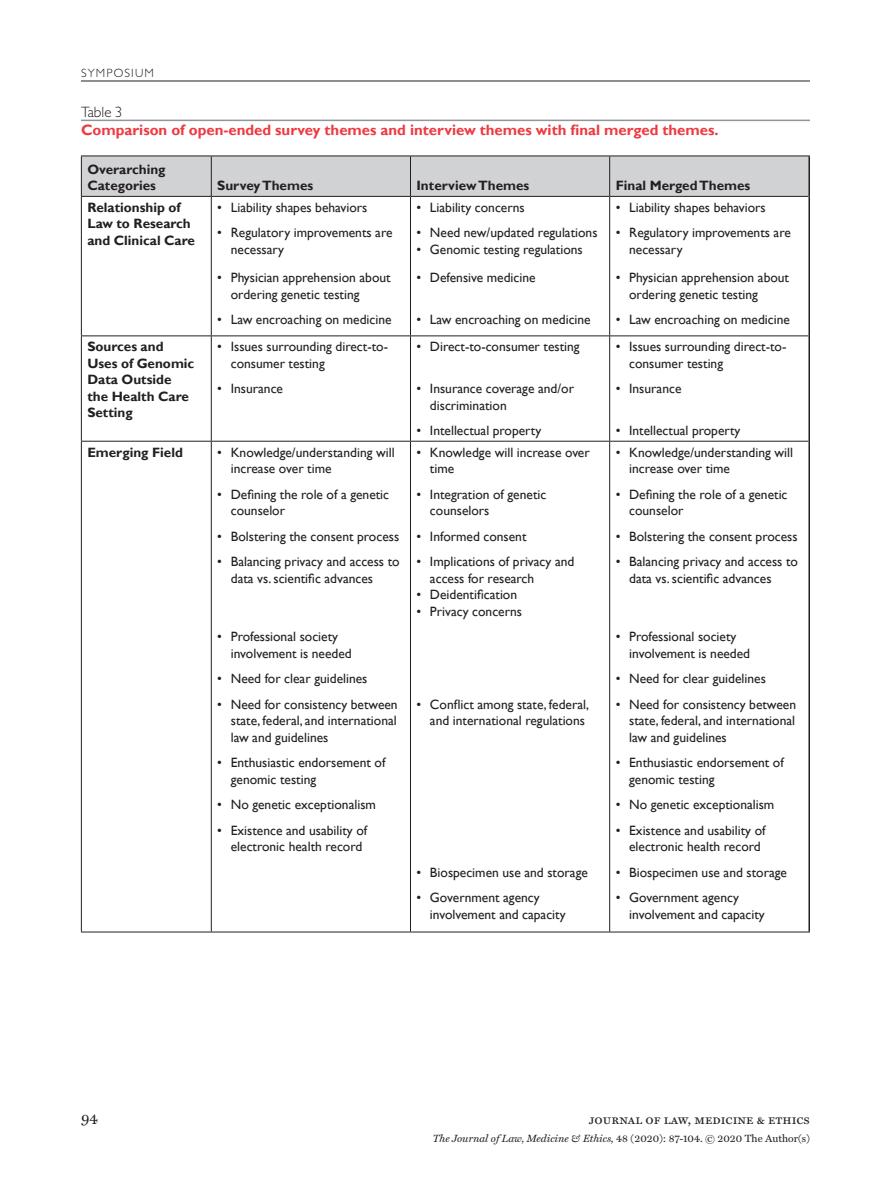
<style>
.page{position:relative;width:891px;height:1188px;background:#fff}
.page>*{position:absolute;margin:0;border:0;box-sizing:border-box;transform-origin:0 0}
.table_head{font:700 15px "Gill Sans";color:#ee3a41}
.table_slug{font:300 15px "Gill Sans MT Std";color:#231f20}
.t1{font:15px "Miller Text";color:#231f20}
.t2{font:13.5px/16.5px "Gill Sans";color:#231f20}
.table_body{font:700 13.5px/16.5px "Gill Sans";color:#231f20}
.t3{font:13.5px "Miller Text Roman SC";color:#231f20}
.t4{font:300 12px "Gill Sans MT Std";letter-spacing:.1em;color:#231f20}
.t5{font:10.5px "Miller Text";color:#231f20}
.s1{font-style:italic}
</style>
<div class="page">
<hr style="left:81px;top:81px;width:729px;height:1px;background:#231f20">
<div style="left:82px;top:157px;width:726px;height:39px;background:#d1d2d4"></div>
<hr style="left:808px;top:156px;width:2px;height:40px;background:#231f20">
<hr style="left:808px;top:196px;width:2px;height:140px;background:#231f20">
<hr style="left:808px;top:336px;width:2px;height:105px;background:#231f20">
<hr style="left:808px;top:441px;width:2px;height:491px;background:#231f20">
<hr style="left:81px;top:156px;width:130px;height:1px;background:#231f20">
<hr style="left:81px;top:156px;width:1px;height:40px;background:#231f20">
<hr style="left:211px;top:156px;width:199px;height:1px;background:#231f20">
<hr style="left:211px;top:156px;width:1px;height:40px;background:#231f20">
<hr style="left:410px;top:156px;width:200px;height:1px;background:#231f20">
<hr style="left:410px;top:156px;width:1px;height:40px;background:#231f20">
<hr style="left:610px;top:156px;width:200px;height:1px;background:#231f20">
<hr style="left:609px;top:156px;width:1px;height:40px;background:#231f20">
<hr style="left:81px;top:196px;width:130px;height:1px;background:#231f20">
<hr style="left:81px;top:197px;width:1px;height:139px;background:#231f20">
<hr style="left:211px;top:196px;width:199px;height:1px;background:#231f20">
<hr style="left:211px;top:197px;width:1px;height:139px;background:#231f20">
<hr style="left:410px;top:196px;width:200px;height:1px;background:#231f20">
<hr style="left:410px;top:197px;width:1px;height:139px;background:#231f20">
<hr style="left:610px;top:196px;width:198px;height:1px;background:#231f20">
<hr style="left:609px;top:197px;width:1px;height:139px;background:#231f20">
<hr style="left:81px;top:336px;width:130px;height:1px;background:#231f20">
<hr style="left:81px;top:336px;width:1px;height:105px;background:#231f20">
<hr style="left:211px;top:336px;width:199px;height:1px;background:#231f20">
<hr style="left:211px;top:336px;width:1px;height:105px;background:#231f20">
<hr style="left:410px;top:336px;width:200px;height:1px;background:#231f20">
<hr style="left:410px;top:336px;width:1px;height:105px;background:#231f20">
<hr style="left:610px;top:336px;width:198px;height:1px;background:#231f20">
<hr style="left:609px;top:336px;width:1px;height:105px;background:#231f20">
<hr style="left:81px;top:441px;width:130px;height:1px;background:#231f20">
<hr style="left:81px;top:442px;width:1px;height:490px;background:#231f20">
<hr style="left:211px;top:441px;width:199px;height:1px;background:#231f20">
<hr style="left:211px;top:442px;width:1px;height:490px;background:#231f20">
<hr style="left:410px;top:441px;width:200px;height:1px;background:#231f20">
<hr style="left:410px;top:442px;width:1px;height:490px;background:#231f20">
<hr style="left:610px;top:441px;width:198px;height:1px;background:#231f20">
<hr style="left:609px;top:442px;width:1px;height:490px;background:#231f20">
<hr style="left:81px;top:932px;width:130px;height:1px;background:#231f20">
<hr style="left:211px;top:932px;width:199px;height:1px;background:#231f20">
<hr style="left:410px;top:932px;width:200px;height:1px;background:#231f20">
<hr style="left:610px;top:932px;width:200px;height:1px;background:#231f20">
<hr style="left:81px;top:120px;width:729px;height:1px;background:#939598">
<p class="t4" style="left:81px;top:66px;width:75px">SYMPOSIUM</p>
<p class="table_slug" style="left:81px;top:103px;width:43px">Table 3</p>
<p class="table_head" style="left:81px;top:121px;width:639px">Comparison of open-ended survey themes and interview themes with final merged themes.</p>
<p class="table_body" style="left:87px;top:161px;width:80px">Overarching</p>
<p class="table_body" style="left:87px;top:178px;width:70px">Categories</p>
<p class="table_body" style="left:217px;top:178px;width:97px">Survey Themes</p>
<p class="table_body" style="left:416px;top:178px;width:114px">Interview Themes</p>
<p class="table_body" style="left:616px;top:178px;width:136px">Final Merged Themes</p>
<p class="table_body" style="left:87px;top:199px;width:109px">Relationship of<br>Law to Research and Clinical Care</p>
<p class="t2" style="left:217px;top:199px;width:152px">• Liability shapes behaviors</p>
<p class="t2" style="left:416px;top:199px;width:110px">• Liability concerns</p>
<p class="t2" style="left:416px;top:225px;width:183px">• Need new/updated regulations</p>
<p class="t2" style="left:416px;top:241px;width:168px">• Genomic testing regulations</p>
<p class="t2" style="left:416px;top:270px;width:121px">• Defensive medicine</p>
<p class="t2" style="left:416px;top:312px;width:176px">• Law encroaching on medicine</p>
<p class="t2" style="left:616px;top:199px;width:152px">• Liability shapes behaviors</p>
<p class="t2" style="left:629px;top:225px;width:163px;text-indent:-14px">• Regulatory improvements are necessary</p>
<p class="t2" style="left:629px;top:270px;width:161px;text-indent:-14px">• Physician apprehension about ordering genetic testing</p>
<p class="t2" style="left:616px;top:312px;width:176px">• Law encroaching on medicine</p>
<p class="t2" style="left:231px;top:225px;width:163px;text-indent:-14px">• Regulatory improvements are necessary</p>
<p class="t2" style="left:231px;top:270px;width:161px;text-indent:-14px">• Physician apprehension about ordering genetic testing</p>
<p class="t2" style="left:217px;top:312px;width:176px">• Law encroaching on medicine</p>
<p class="table_body" style="left:87px;top:339px;width:108px">Sources and<br>Uses of Genomic<br>Data Outside the Health Care<br>Setting</p>
<p class="t2" style="left:231px;top:339px;width:159px;text-indent:-14px">• Issues surrounding direct-to&shy;consumer testing</p>
<p class="t2" style="left:217px;top:381px;width:67px">• Insurance</p>
<p class="table_body" style="left:87px;top:444px;width:97px">Emerging Field</p>
<p class="t2" style="left:231px;top:444px;width:165px;text-indent:-14px">• Knowledge/understanding will increase over time</p>
<p class="t2" style="left:231px;top:486px;width:160px;text-indent:-14px">• Defining the role of a genetic counselor</p>
<p class="t2" style="left:217px;top:528px;width:183px">• Bolstering the consent process</p>
<p class="t2" style="left:231px;top:553px;width:170px;text-indent:-14px">• Balancing privacy and access to data vs. scientific advances</p>
<p class="t2" style="left:231px;top:628px;width:122px;text-indent:-14px">• Professional society involvement is needed</p>
<p class="t2" style="left:217px;top:670px;width:152px">• Need for clear guidelines</p>
<p class="t2" style="left:231px;top:696px;width:168px;text-align:justify;text-indent:-14px">• Need for consistency between state, federal, and international law and guidelines</p>
<p class="t2" style="left:231px;top:754px;width:156px;text-indent:-14px">• Enthusiastic endorsement of genomic testing</p>
<p class="t2" style="left:217px;top:796px;width:160px">• No genetic exceptionalism</p>
<p class="t2" style="left:231px;top:822px;width:138px;text-indent:-14px">• Existence and usability of electronic health record</p>
<p class="t2" style="left:416px;top:339px;width:165px">• Direct-to-consumer testing</p>
<p class="t2" style="left:430px;top:381px;width:146px;text-indent:-14px">• Insurance coverage and/or discrimination</p>
<p class="t2" style="left:416px;top:423px;width:126px">• Intellectual property</p>
<p class="t2" style="left:430px;top:444px;width:161px;text-indent:-14px">• Knowledge will increase over time</p>
<p class="t2" style="left:430px;top:486px;width:118px;text-indent:-14px">• Integration of genetic counselors</p>
<p class="t2" style="left:416px;top:528px;width:112px">• Informed consent</p>
<p class="t2" style="left:430px;top:553px;width:146px;text-indent:-14px">• Implications of privacy and access for research</p>
<p class="t2" style="left:416px;top:586px;width:102px">• Deidentification</p>
<p class="t2" style="left:416px;top:603px;width:107px">• Privacy concerns</p>
<p class="t2" style="left:416px;top:696px;width:174px;text-align:right">• Conflict among state, federal, and international regulations</p>
<p class="t2" style="left:416px;top:864px;width:173px">• Biospecimen use and storage</p>
<p class="t2" style="left:430px;top:889px;width:137px;text-indent:-14px">• Government agency involvement and capacity</p>
<p class="t2" style="left:629px;top:339px;width:159px;text-indent:-14px">• Issues surrounding direct-to&shy;consumer testing</p>
<p class="t2" style="left:616px;top:381px;width:67px">• Insurance</p>
<p class="t2" style="left:616px;top:423px;width:126px">• Intellectual property</p>
<p class="t2" style="left:629px;top:444px;width:165px;text-indent:-14px">• Knowledge/understanding will increase over time</p>
<p class="t2" style="left:629px;top:486px;width:160px;text-indent:-14px">• Defining the role of a genetic counselor</p>
<p class="t2" style="left:616px;top:528px;width:183px">• Bolstering the consent process</p>
<p class="t2" style="left:629px;top:553px;width:170px;text-indent:-14px">• Balancing privacy and access to data vs. scientific advances</p>
<p class="t2" style="left:629px;top:628px;width:122px;text-indent:-14px">• Professional society involvement is needed</p>
<p class="t2" style="left:616px;top:670px;width:152px">• Need for clear guidelines</p>
<p class="t2" style="left:629px;top:696px;width:168px;text-align:justify;text-indent:-14px">• Need for consistency between state, federal, and international law and guidelines</p>
<p class="t2" style="left:629px;top:754px;width:156px;text-indent:-14px">• Enthusiastic endorsement of genomic testing</p>
<p class="t2" style="left:616px;top:796px;width:160px">• No genetic exceptionalism</p>
<p class="t2" style="left:629px;top:822px;width:138px;text-indent:-14px">• Existence and usability of electronic health record</p>
<p class="t2" style="left:616px;top:864px;width:173px">• Biospecimen use and storage</p>
<p class="t2" style="left:629px;top:889px;width:137px;text-indent:-14px">• Government agency involvement and capacity</p>
<p class="t1" style="left:81px;top:1109px;width:19px">94</p>
<p class="t3" style="left:589px;top:1111px;width:223px">journal of law, medicine &amp; ethics</p>
<p class="t5" style="left:433px;top:1132px;width:379px"><span class="s1">The Journal of Law, Medicine &amp; Ethics,</span> 48 (2020): 87-104. © 2020 The Author(s)</p>
</div>
